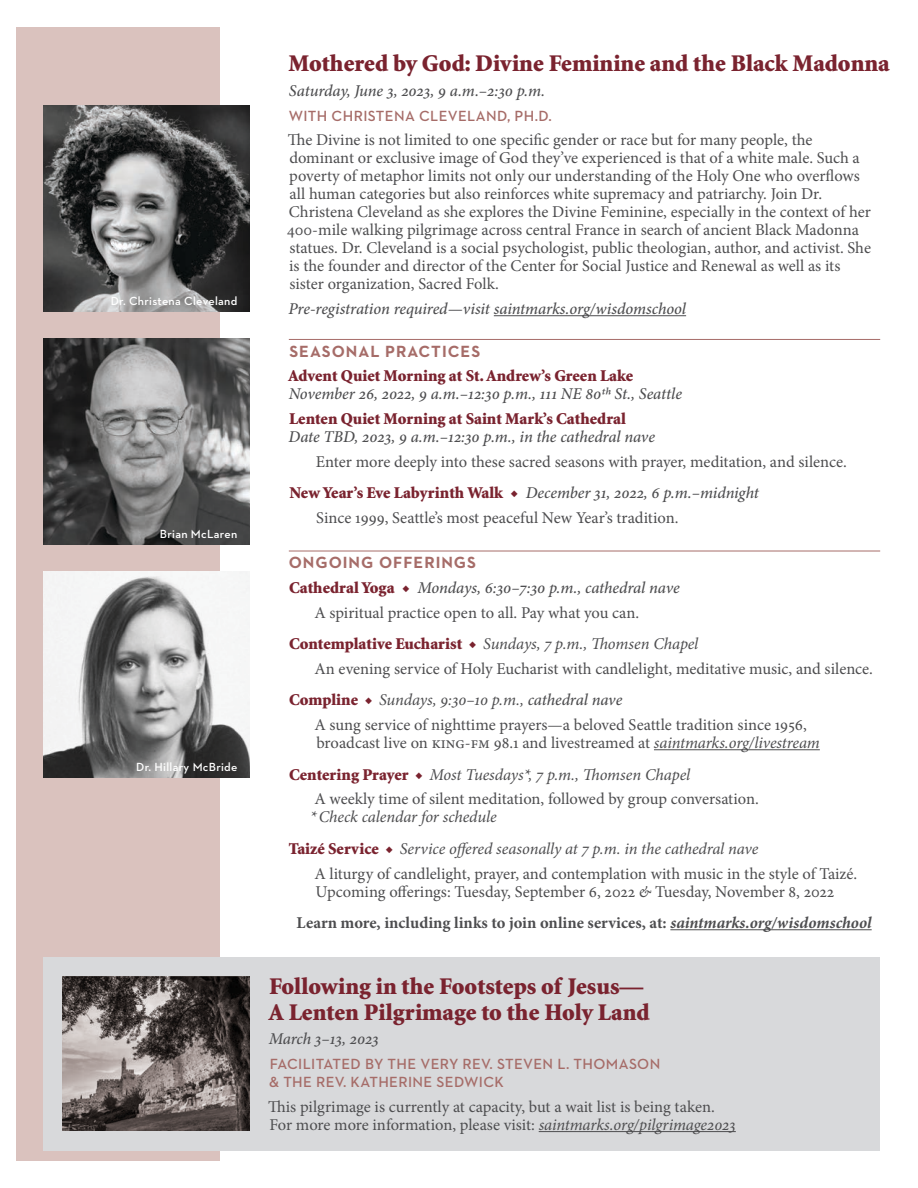
<style>
.page{position:relative;width:918px;height:1188px;background:#fff}
.page>*{position:absolute;margin:0;border:0;box-sizing:border-box;transform-origin:0 0}
.Body_paragrapn{font:900 24px/25.5px "Minion Std";color:#7a232f}
.Body_paragrapn-2{font:16.5px/18px "Minion Pro";letter-spacing:-.005em;color:#4d4d4f}
.Body_paragrapn-3{font:italic 500 16.5px/18px "Minion Pro";letter-spacing:-.005em;color:#4d4d4f}
.t1{font:italic 16.5px "Minion Pro";letter-spacing:-.005em;color:#4d4d4f}
.t2{font:700 16.5px "Minion Pro";color:#4d4d4f}
.t3{font:900 16.5px "Minion Std";color:#7a232f}
.t4{font:700 16.5px "Neutraface 2 Text";letter-spacing:.06em;color:#a66c68}
.Body_paragrapn-4{font:600 15px/18px "Neutraface 2 Text";letter-spacing:.025em;color:#a66c68}
.t5{font:600 12px "Neutraface 2 Text";letter-spacing:.025em;color:#fff}
.s1{font-family:"Minion Std";font-weight:900;font-style:normal;color:#7a232f}
.s2{font-weight:400;font-style:normal;color:#7a232f}
.s3{font-style:normal;color:#7a232f}
.s4{font-weight:500}
.s5{font-style:italic}
</style>
<div class="page">
<hr style="left:494px;top:315px;width:192px;height:1px;background:#4d4d4f">
<hr style="left:654px;top:749px;width:166px;height:1px;background:#4d4d4f">
<hr style="left:670px;top:929px;width:202px;height:1px;background:#4d4d4f">
<div style="left:16px;top:27px;width:203px;height:1134px;background:#dac2be"></div>
<img style="left:43px;top:572px;width:206px;height:205px">
<img style="left:43px;top:106px;width:206px;height:206px">
<img style="left:43px;top:339px;width:206px;height:206px">
<div style="left:43px;top:957px;width:837px;height:193px;background:#d8d9db"></div>
<hr style="left:539px;top:1131px;width:197px;height:1px;background:#4d4d4f">
<img style="left:63px;top:977px;width:186px;height:154px">
<hr style="left:289px;top:339px;width:591px;height:1px;background:#a66c68">
<hr style="left:289px;top:551px;width:591px;height:1px;background:#a66c68">
<p class="t5" style="left:111px;top:294px;width:128px">Dr. Christena Cleveland</p>
<p class="t5" style="left:160px;top:526px;width:79px">Brian McLaren</p>
<p class="t5" style="left:136px;top:759px;width:103px">Dr. Hillary McBride</p>
<p class="Body_paragrapn" style="left:288px;top:51px;width:603px">Mothered by God: Divine Feminine and the Black Madonna</p>
<p class="Body_paragrapn-3" style="left:289px;top:81px;width:258px">Saturday, June 3, 2023, 9 a.m.–2:30 p.m.</p>
<p class="Body_paragrapn-4" style="left:289px;top:106px;width:265px">WITH CHRISTENA CLEVELAND, PH.D.</p>
<p class="Body_paragrapn-2" style="left:287px;top:131px;width:586px">The Divine is not limited to one specific gender or race but for many people, the dominant or exclusive image of God they’ve experienced is that of a white male. Such a poverty of metaphor limits not only our understanding of the Holy One who overflows all human categories but also reinforces white supremacy and patriarchy. Join Dr.<br>Christena Cleveland as she explores the Divine Feminine, especially in the context of her 400-mile walking pilgrimage across central France in search of ancient Black Madonna statues. Dr. Cleveland is a social psychologist, public theologian, author, and activist. She is the founder and director of the Center for Social Justice and Renewal as well as its sister organization, Sacred Folk.</p>
<p class="Body_paragrapn-3" style="left:288px;top:300px;width:399px">Pre-registration required—visit saintmarks.org/wisdomschool</p>
<p class="t4" style="left:289px;top:340px;width:192px">SEASONAL PRACTICES</p>
<p class="t3" style="left:288px;top:368px;width:347px">Advent Quiet Morning at St. Andrew’s Green Lake</p>
<p class="Body_paragrapn-3" style="left:289px;top:385px;width:395px">November 26, 2022, 9 a.m.–12:30 p.m., 111 NE 80th St., Seattle</p>
<p class="Body_paragrapn-3" style="left:289px;top:410px;width:368px"><span class="s1">Lenten Quiet Morning at Saint Mark’s Cathedral<br></span>Date TBD, 2023, 9 a.m.–12:30 p.m., in the cathedral nave</p>
<p class="Body_paragrapn-2" style="left:316px;top:453px;width:532px">Enter more deeply into these sacred seasons with prayer, meditation, and silence.</p>
<p class="Body_paragrapn-3" style="left:289px;top:484px;width:470px"><span class="s1">New Year’s Eve Labyrinth Walk</span> <span class="s2">◆</span> December 31, 2022, 6 p.m.–midnight</p>
<p class="Body_paragrapn-2" style="left:316px;top:509px;width:364px">Since 1999, Seattle’s most peaceful New Year’s tradition.</p>
<p class="t4" style="left:289px;top:552px;width:189px">ONGOING OFFERINGS</p>
<p class="Body_paragrapn-3" style="left:289px;top:579px;width:392px"><span class="s1">Cathedral Yoga</span> <span class="s2">◆</span> Mondays, 6:30–7:30 p.m., cathedral nave</p>
<p class="Body_paragrapn-2" style="left:314px;top:603px;width:326px">A spiritual practice open to all. Pay what you can.</p>
<p class="t1" style="left:289px;top:633px;width:411px"><span class="s1">Contemplative Eucharist</span> <span class="s3">◆</span> Sundays, 7 p.m., Thomsen Chapel</p>
<p class="Body_paragrapn-2" style="left:314px;top:660px;width:560px">An evening service of Holy Eucharist with candlelight, meditative music, and silence.</p>
<p class="t1" style="left:289px;top:689px;width:335px"><span class="s1">Compline</span> <span class="s3">◆</span> Sundays, 9:30–10 p.m., <span class="s4">cathedral nave</span></p>
<p class="Body_paragrapn-2" style="left:314px;top:716px;width:507px">A sung service of nighttime prayers—a beloved Seattle tradition since 1956, broadcast live on king-fm 98.1 and livestreamed at <span class="s5">saintmarks.org/livestream</span></p>
<p class="t1" style="left:289px;top:763px;width:403px"><span class="s1">Centering Prayer</span> <span class="s3">◆</span> Most Tuesdays*, 7 p.m., Thomsen Chapel</p>
<p class="Body_paragrapn-2" style="left:310px;top:790px;width:450px">A weekly time of silent meditation, followed by group conversation. <span class="s5">*Check calendar for schedule</span></p>
<p class="t1" style="left:289px;top:837px;width:471px"><span class="s1">Taizé Service</span> <span class="s3">◆</span> Service offered seasonally at 7 p.m. in the cathedral nave</p>
<p class="Body_paragrapn-2" style="left:314px;top:864px;width:544px">A liturgy of candlelight, prayer, and contemplation with music in the style of Taizé.<br>Upcoming offerings: Tuesday, September 6, 2022 <span class="s5">&amp;</span> Tuesday, November 8, 2022</p>
<p class="t2" style="left:297px;top:911px;width:577px">Learn more, including links to join online services, at: <span class="s5">saintmarks.org/wisdomschool</span></p>
<p class="Body_paragrapn" style="left:268px;top:975px;width:383px">Following in the Footsteps of Jesus—<br>A Lenten Pilgrimage to the Holy Land</p>
<p class="Body_paragrapn-3" style="left:269px;top:1030px;width:112px">March 3–13, 2023</p>
<p class="Body_paragrapn-4" style="left:269px;top:1055px;width:393px">FACILITATED BY THE VERY REV. STEVEN L. THOMASON &amp; THE REV. KATHERINE SEDWICK</p>
<p class="Body_paragrapn-2" style="left:268px;top:1098px;width:469px">This pilgrimage is currently at capacity, but a wait list is being taken.<br>For more more information, please visit: <span class="s5">saintmarks.org/pilgrimage2023</span></p>
</div>
